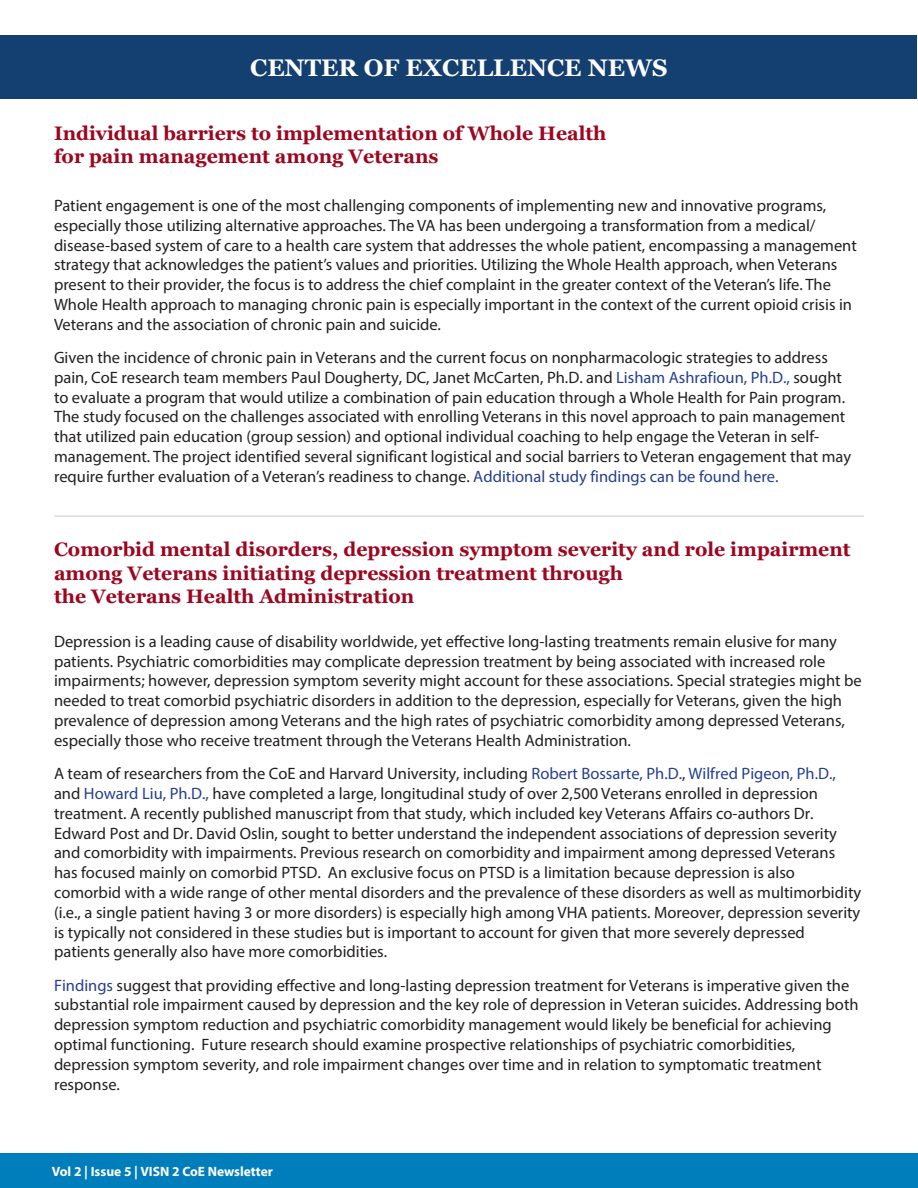
<style>
.page{position:relative;width:918px;height:1188px;background:#fff}
.page>*{position:absolute;margin:0;border:0;box-sizing:border-box;transform-origin:0 0}
.t1{font:700 24px "Georgia";color:#fff}
.t2{font:700 19.5px/23.4px "Georgia";color:#9d061f}
.t3{font:16.5px/19.8px "Myriad Pro";color:#231f20}
.t4{font:700 13.5px "Myriad Pro";color:#fff}
.s1{color:#253f8e}
</style>
<div class="page">
<div style="left:0;top:1153px;width:918px;height:35px;background:#007dbb"></div>
<div style="left:1px;top:35px;width:916px;height:63px;background:#144071"></div>
<hr style="left:54px;top:515px;width:810px;height:2px;background:#dcddde">
<p class="t1" style="left:250px;top:52px;width:419px">CENTER OF EXCELLENCE NEWS</p>
<p class="t2" style="left:54px;top:122px;width:554px">Individual barriers to implementation of Whole Health for pain management among Veterans</p>
<p class="t3" style="left:54px;top:195px;width:804px">Patient engagement is one of the most challenging components of implementing new and innovative programs, especially those utilizing alternative approaches. The VA has been undergoing a transformation from a medical/ disease-based system of care to a health care system that addresses the whole patient, encompassing a management strategy that acknowledges the patient’s values and priorities. Utilizing the Whole Health approach, when Veterans present to their provider, the focus is to address the chief complaint in the greater context of the Veteran’s life. The Whole Health approach to managing chronic pain is especially important in the context of the current opioid crisis in Veterans and the association of chronic pain and suicide.</p>
<p class="t3" style="left:54px;top:347px;width:799px">Given the incidence of chronic pain in Veterans and the current focus on nonpharmacologic strategies to address pain, CoE research team members Paul Dougherty, DC, Janet McCarten, Ph.D. and <span class="s1">Lisham Ashrafioun, Ph.D.,</span> sought to evaluate a program that would utilize a combination of pain education through a Whole Health for Pain program.<br>The study focused on the challenges associated with enrolling Veterans in this novel approach to pain management that utilized pain education (group session) and optional individual coaching to help engage the Veteran in self&shy;management. The project identified several significant logistical and social barriers to Veteran engagement that may require further evaluation of a Veteran’s readiness to change. <span class="s1">Additional study findings can be found here.</span></p>
<p class="t2" style="left:54px;top:538px;width:798px">Comorbid mental disorders, depression symptom severity and role impairment among Veterans initiating depression treatment through<br>the Veterans Health Administration</p>
<p class="t3" style="left:54px;top:631px;width:809px">Depression is a leading cause of disability worldwide, yet effective long-lasting treatments remain elusive for many patients. Psychiatric comorbidities may complicate depression treatment by being associated with increased role impairments; however, depression symptom severity might account for these associations. Special strategies might be needed to treat comorbid psychiatric disorders in addition to the depression, especially for Veterans, given the high prevalence of depression among Veterans and the high rates of psychiatric comorbidity among depressed Veterans, especially those who receive treatment through the Veterans Health Administration.</p>
<p class="t3" style="left:54px;top:763px;width:809px">A team of researchers from the CoE and Harvard University, including <span class="s1">Robert Bossarte, Ph.D.</span>, <span class="s1">Wilfred Pigeon, Ph.D., </span>and <span class="s1">Howard Liu, Ph.D.,</span> have completed a large, longitudinal study of over 2,500 Veterans enrolled in depression treatment. A recently published manuscript from that study, which included key Veterans Affairs co-authors Dr.<br>Edward Post and Dr. David Oslin, sought to better understand the independent associations of depression severity and comorbidity with impairments. Previous research on comorbidity and impairment among depressed Veterans has focused mainly on comorbid PTSD. An exclusive focus on PTSD is a limitation because depression is also comorbid with a wide range of other mental disorders and the prevalence of these disorders as well as multimorbidity (i.e., a single patient having 3 or more disorders) is especially high among VHA patients. Moreover, depression severity is typically not considered in these studies but is important to account for given that more severely depressed patients generally also have more comorbidities.</p>
<p class="t3" style="left:54px;top:975px;width:806px"><span class="s1">Findings</span> suggest that providing effective and long-lasting depression treatment for Veterans is imperative given the substantial role impairment caused by depression and the key role of depression in Veteran suicides. Addressing both depression symptom reduction and psychiatric comorbidity management would likely be beneficial for achieving optimal functioning. Future research should examine prospective relationships of psychiatric comorbidities, depression symptom severity, and role impairment changes over time and in relation to symptomatic treatment response.</p>
<p class="t4" style="left:52px;top:1162px;width:223px">Vol 2 | Issue 5 | VISN 2 CoE Newsletter</p>
</div>
